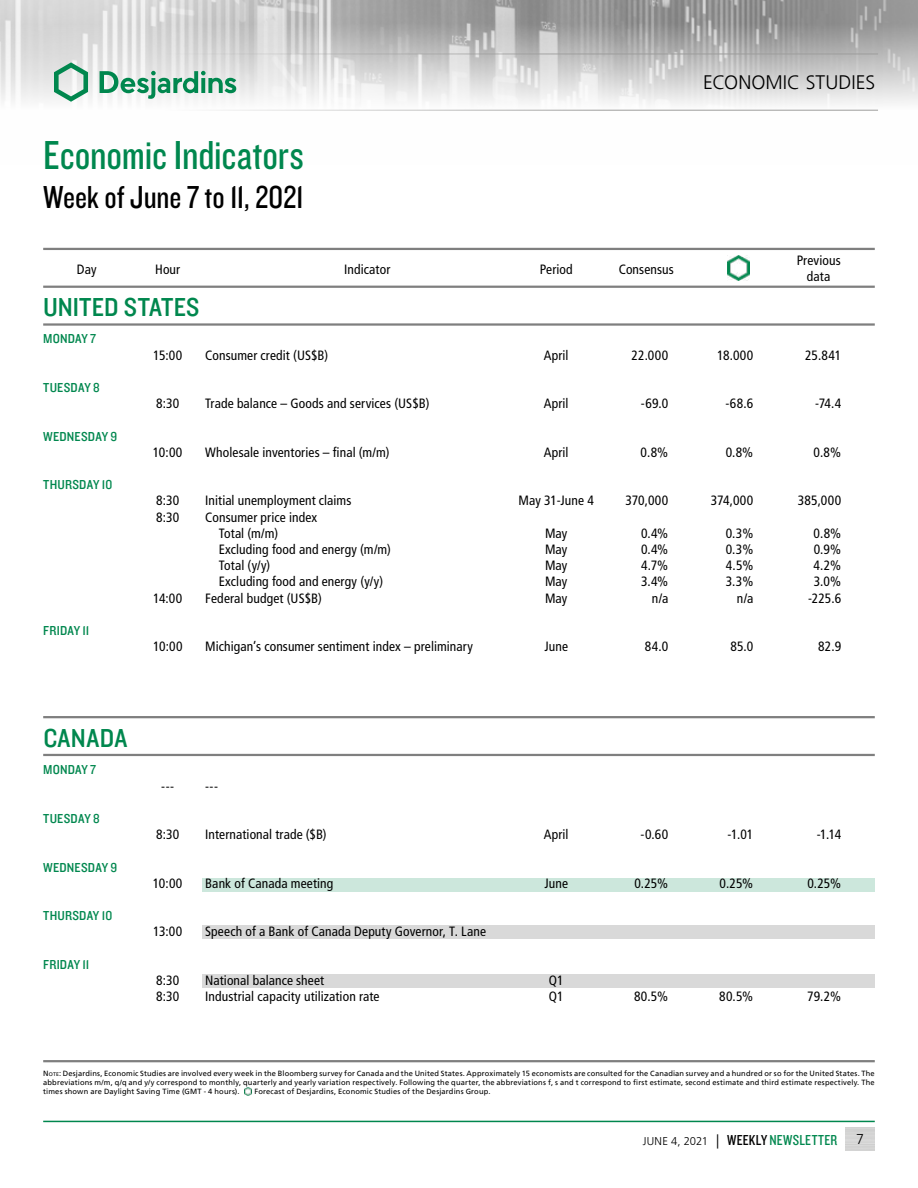
<style>
.page{position:relative;width:918px;height:1188px;background:#fff}
.page>*{position:absolute;margin:0;border:0;box-sizing:border-box;transform-origin:0 0}
.t1{font:42px "Knockout 29 Junior Ltweight";letter-spacing:-.005em;color:#00874e}
.t2{font:33px "Knockout 29 Junior Ltweight";letter-spacing:-.005em;color:#000}
.t3{font:27px "Knockout 30 Junior Welterwt";letter-spacing:.01em;color:#00874e}
.t4{font:300 19.5px "Frutiger LT";letter-spacing:.005em;color:#000}
.t5{font:300 14.25px "Frutiger LT";color:#000}
.t6{font:condensed 13.5px/16.2px "Frutiger LT";letter-spacing:.01em;color:#000}
.t7{font:13.5px "Knockout 30 Junior Welterwt";letter-spacing:.015em;color:#00874e}
.t8{font:300 11.25px "Frutiger LT";letter-spacing:.01em;color:#000}
.t9{font:7.5px "Frutiger LT";letter-spacing:.02em;color:#000}
.s1{font-style:inherit}
.s2{font-size:5.25px}
.s3{font-size:14.25px}
.s4{font-family:"Knockout 29 Junior Ltweight";font-weight:400;font-size:15px}
.s5{font-family:"Knockout 29 Junior Ltweight";font-weight:400;font-size:15px;color:#00874e}
</style>
<div class="page">
<img style="left:0;top:0;width:918px;height:110px">
<hr style="left:0;top:54px;width:878px;height:1px;background:#9d9d9c">
<hr style="left:0;top:110px;width:878px;height:1px;background:#9d9d9c">
<svg style="left:54px;top:62px;width:34px;height:40px"></svg>
<svg style="left:100px;top:71px;width:136px;height:28px"></svg>
<hr style="left:43px;top:1121px;width:832px;height:1px;background:#00874e">
<div style="left:202px;top:974px;width:673px;height:14px;background:#d9d9d9"></div>
<div style="left:202px;top:878px;width:673px;height:14px;background:#cce7dc"></div>
<div style="left:202px;top:926px;width:673px;height:13px;background:#d9d9d9"></div>
<hr style="left:43px;top:323px;width:832px;height:3px;background:#7f7f7f">
<hr style="left:43px;top:248px;width:832px;height:2px;background:#7f7f7f">
<hr style="left:43px;top:286px;width:832px;height:2px;background:#7f7f7f">
<hr style="left:43px;top:754px;width:832px;height:2px;background:#7f7f7f">
<hr style="left:43px;top:716px;width:832px;height:2px;background:#7f7f7f">
<hr style="left:43px;top:1060px;width:832px;height:2px;background:#7f7f7f">
<img style="left:727px;top:255px;width:22px;height:26px">
<svg style="left:244px;top:1087px;width:8px;height:9px"></svg>
<h1 class="t1" style="left:43px;top:128px;width:262px">Economic Indicators</h1>
<h1 class="t2" style="left:43px;top:176px;width:262px">Week of June 7 to 11, 2021</h1>
<p class="t6" style="left:77px;top:261px;width:21px">Day</p>
<p class="t6" style="left:155px;top:261px;width:27px">Hour</p>
<p class="t6" style="left:344px;top:261px;width:48px">Indicator</p>
<p class="t6" style="left:540px;top:261px;width:35px">Period</p>
<p class="t6" style="left:619px;top:261px;width:57px">Consensus</p>
<h3 class="t4" style="left:703px;top:72px;width:174px">ECONOMIC STUDIES</h3>
<p class="t6" style="left:797px;top:252px;width:46px">Previous</p>
<p class="t6" style="left:807px;top:268px;width:25px">data</p>
<h2 class="t3" style="left:43px;top:289px;width:158px">UNITED STATES</h2>
<p class="t7" style="left:43px;top:330px;width:54px">MONDAY 7</p>
<p class="t6" style="left:153px;top:347px;width:31px">15:00</p>
<p class="t6" style="left:205px;top:347px;width:125px">Consumer credit (US$B)</p>
<p class="t6" style="left:544px;top:347px;width:26px">April</p>
<p class="t6" style="left:632px;top:347px;width:38px">22.000</p>
<p class="t6" style="left:717px;top:347px;width:38px">18.000</p>
<p class="t6" style="left:805px;top:347px;width:38px">25.841</p>
<p class="t7" style="left:43px;top:378px;width:58px">TUESDAY 8</p>
<p class="t6" style="left:156px;top:396px;width:25px">8:30</p>
<p class="t6" style="left:205px;top:396px;width:226px">Trade balance – Goods and services (US$B)</p>
<p class="t6" style="left:544px;top:396px;width:26px">April</p>
<p class="t6" style="left:641px;top:396px;width:29px">-69.0</p>
<p class="t6" style="left:725px;top:396px;width:29px">-68.6</p>
<p class="t6" style="left:815px;top:396px;width:27px">-74.4</p>
<p class="t7" style="left:43px;top:427px;width:76px">WEDNESDAY 9</p>
<p class="t6" style="left:153px;top:444px;width:31px">10:00</p>
<p class="t6" style="left:205px;top:444px;width:186px">Wholesale inventories – final (m/m)</p>
<p class="t6" style="left:544px;top:444px;width:26px">April</p>
<p class="t6" style="left:641px;top:444px;width:29px">0.8%</p>
<p class="t6" style="left:726px;top:444px;width:29px">0.8%</p>
<p class="t6" style="left:814px;top:444px;width:29px">0.8%</p>
<p class="t7" style="left:43px;top:476px;width:71px">THURSDAY 10</p>
<p class="t6" style="left:156px;top:493px;width:25px">8:30<br>8:30</p>
<p class="t6" style="left:205px;top:493px;width:148px">Initial unemployment claims</p>
<p class="t6" style="left:205px;top:509px;width:114px">Consumer price index</p>
<p class="t6" style="left:219px;top:525px;width:61px">Total (m/m)</p>
<p class="t6" style="left:219px;top:541px;width:174px">Excluding food and energy (m/m)</p>
<p class="t6" style="left:219px;top:558px;width:53px">Total (y/y)</p>
<p class="t6" style="left:219px;top:574px;width:166px">Excluding food and energy (y/y)</p>
<p class="t6" style="left:205px;top:590px;width:118px">Federal budget (US$B)</p>
<p class="t6" style="left:519px;top:493px;width:77px">May 31-June 4</p>
<p class="t6" style="left:545px;top:525px;width:24px;text-align:justify">May May May May May</p>
<p class="t6" style="left:625px;top:493px;width:44px">370,000</p>
<p class="t6" style="left:641px;top:525px;width:29px;text-align:right">0.4%<br>0.4%<br>4.7%<br>3.4% n/a</p>
<p class="t6" style="left:711px;top:493px;width:44px">374,000</p>
<p class="t6" style="left:726px;top:525px;width:29px;text-align:right">0.3%<br>0.3%<br>4.5%<br>3.3% n/a</p>
<p class="t6" style="left:798px;top:493px;width:45px">385,000</p>
<p class="t6" style="left:808px;top:525px;width:34px;text-align:center">0.8%<br>0.9%<br>4.2%<br>3.0% -225.6</p>
<p class="t6" style="left:153px;top:590px;width:31px">14:00</p>
<p class="t7" style="left:43px;top:621px;width:48px">FRIDAY 11</p>
<p class="t6" style="left:153px;top:639px;width:31px">10:00</p>
<p class="t6" style="left:205px;top:639px;width:269px">Michigan’s consumer sentiment index – preliminary</p>
<p class="t6" style="left:544px;top:639px;width:25px">June</p>
<p class="t6" style="left:645px;top:639px;width:25px">84.0</p>
<p class="t6" style="left:730px;top:639px;width:24px">85.0</p>
<p class="t6" style="left:818px;top:639px;width:24px">82.9</p>
<h2 class="t3" style="left:43px;top:720px;width:85px">CANADA</h2>
<p class="t7" style="left:43px;top:761px;width:54px">MONDAY 7</p>
<p class="t7" style="left:43px;top:809px;width:58px">TUESDAY 8</p>
<p class="t7" style="left:43px;top:858px;width:76px">WEDNESDAY 9</p>
<p class="t7" style="left:43px;top:907px;width:71px">THURSDAY 10</p>
<p class="t7" style="left:43px;top:955px;width:48px">FRIDAY 11</p>
<p class="t6" style="left:161px;top:778px;width:14px">---</p>
<p class="t6" style="left:205px;top:778px;width:14px">---</p>
<p class="t6" style="left:156px;top:826px;width:25px">8:30</p>
<p class="t6" style="left:205px;top:826px;width:123px">International trade ($B)</p>
<p class="t6" style="left:544px;top:826px;width:26px">April</p>
<p class="t6" style="left:640px;top:826px;width:29px">-0.60</p>
<p class="t6" style="left:728px;top:826px;width:27px">-1.01</p>
<p class="t6" style="left:817px;top:826px;width:26px">-1.14</p>
<p class="t6" style="left:153px;top:875px;width:31px">10:00</p>
<p class="t6" style="left:205px;top:875px;width:130px">Bank of Canada meeting</p>
<p class="t6" style="left:544px;top:875px;width:25px">June</p>
<p class="t6" style="left:634px;top:875px;width:35px">0.25%</p>
<p class="t6" style="left:719px;top:875px;width:35px">0.25%</p>
<p class="t6" style="left:807px;top:875px;width:35px">0.25%</p>
<p class="t6" style="left:153px;top:924px;width:31px">13:00</p>
<p class="t6" style="left:205px;top:924px;width:282px">Speech of a Bank of Canada Deputy Governor, T. Lane</p>
<p class="t6" style="left:156px;top:972px;width:25px">8:30<br>8:30</p>
<p class="t6" style="left:205px;top:972px;width:176px">National balance sheet<br>Industrial capacity utilization rate</p>
<p class="t6" style="left:549px;top:972px;width:16px">Q1<br>Q1</p>
<p class="t6" style="left:634px;top:988px;width:36px">80.5%</p>
<p class="t6" style="left:719px;top:988px;width:36px">80.5%</p>
<p class="t6" style="left:807px;top:988px;width:35px">79.2%</p>
<p class="t9" style="left:43px;top:1068px;width:833px"><span class="s1">N</span><span class="s2">OTE</span><span class="s1">:</span> Desjardins, Economic Studies are involved every week in the Bloomberg survey for Canada and the United States. Approximately 15 economists are consulted for the Canadian survey and a hundred or so for the United States. The</p>
<p class="t9" style="left:43px;top:1077px;width:833px">abbreviations m/m, q/q and y/y correspond to monthly, quarterly and yearly variation respectively. Following the quarter, the abbreviations f, s and t correspond to first estimate, second estimate and third estimate respectively. The</p>
<p class="t9" style="left:43px;top:1086px;width:198px">times shown are Daylight Saving Time (GMT - 4 hours).</p>
<p class="t9" style="left:254px;top:1086px;width:238px">Forecast of Desjardins, Economic Studies of the Desjardins Group.</p>
<p class="t8" style="left:643px;top:1135px;width:196px">JUNE 4, 2021 <span class="s3">|</span> <span class="s4">WEEKLY</span> <span class="s5">NEWSLETTER</span></p>
<p class="t5" style="left:856px;top:1131px;width:9px">7</p>
</div>
